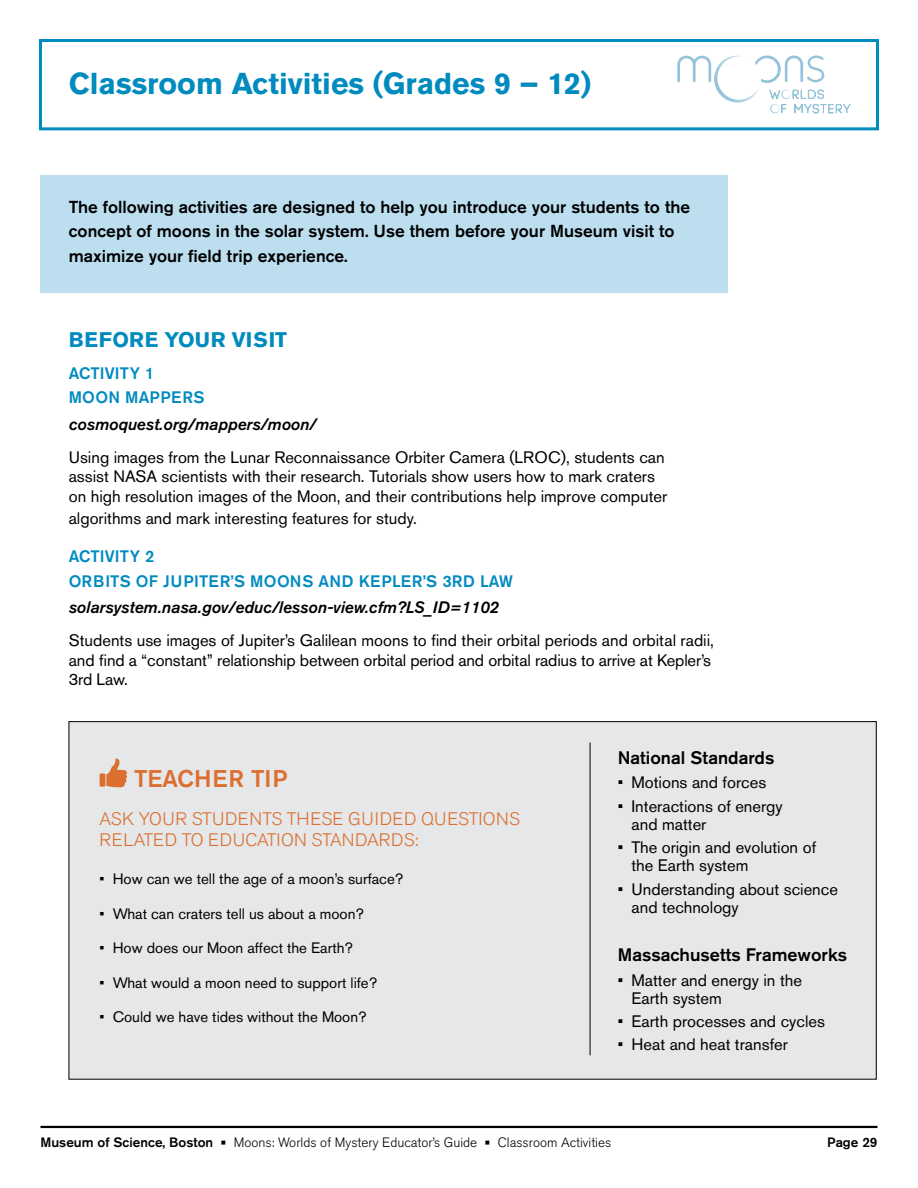
<style>
.page{position:relative;width:918px;height:1188px;background:#fff}
.page>*{position:absolute;margin:0;border:0;box-sizing:border-box;transform-origin:0 0}
.t1{font:700 30px "Akzidenz Grotesk BE";color:#008bbf}
.t2{font:500 24px "Akzidenz Grotesk BE";color:#dc6f30}
.t3{font:700 21px "Akzidenz Grotesk BE";letter-spacing:.01em;color:#008bbf}
.t4{font:300 18px "Akzidenz Grotesk BE";letter-spacing:.21em;color:#dc6f30}
.t5{font:500 18px "Akzidenz Grotesk BE";color:#000}
.t6{font:500 17.25px/24.8px "Akzidenz Grotesk BE";color:#000}
.t7{font:16.5px/18px "Akzidenz Grotesk BE";color:#000}
.t8{font:italic 500 16.5px "Akzidenz Grotesk BE";color:#000}
.t9{font:500 16.5px/24.8px "Akzidenz Grotesk BE";letter-spacing:.01em;color:#008bbf;text-align:right}
.t10{font:15px "Akzidenz Grotesk BE";color:#000}
.t11{font:300 13.5px "Akzidenz Grotesk BE";color:#000}
.t12{font:500 13.5px "Akzidenz Grotesk BE";color:#000}
.s1{font-weight:500}
.s2{font-size:18px}
</style>
<div class="page">
<hr style="left:40px;top:1126px;width:838px;height:2px;background:#000">
<svg style="left:677px;top:55px;width:173px;height:59px"></svg>
<div style="left:39px;top:39px;width:840px;height:91px;border:3px solid #008bbf"></div>
<div style="left:69px;top:722px;width:807px;height:357px;background:#e6e7e8"></div>
<div style="left:40px;top:176px;width:688px;height:117px;background:#bcdeef"></div>
<svg style="left:106px;top:758px;width:21px;height:30px"></svg>
<div style="left:100px;top:773px;width:5px;height:14px;background:#dc6f30"></div>
<hr style="left:590px;top:742px;width:1px;height:313px;background:#000">
<h1 class="t1" style="left:69px;top:67px;width:524px">Classroom Activities (Grades 9 – 12)</h1>
<p class="t6" style="left:69px;top:194px;width:623px">The following activities are designed to help you introduce your students to the concept of moons in the solar system. Use them before your Museum visit to maximize your field trip experience.</p>
<p class="t3" style="left:69px;top:328px;width:60px">BEFORE</p>
<p class="t3" style="left:165px;top:328px;width:31px">YOUR</p>
<p class="t3" style="left:232px;top:328px;width:57px">VISIT</p>
<p class="t9" style="left:69px;top:360px;width:20px">Activit</p>
<p class="t9" style="left:69px;top:360px;width:87px">y 1<br>Moon Mappers</p>
<p class="t8" style="left:69px;top:414px;width:249px">cosmoquest.org/mappers/moon/</p>
<p class="t7" style="left:69px;top:447px;width:600px;line-height:19.5px">Using images from the Lunar Reconnaissance Orbiter Camera (LROC), students can assist NASA scientists with their research. Tutorials show users how to mark craters on high resolution images of the Moon, and their contributions help improve computer</p>
<p class="t7" style="left:69px;top:509px;width:350px">algorithms and mark interesting features for study.</p>
<p class="t9" style="left:69px;top:544px;width:20px">Activit</p>
<p class="t9" style="left:130px;top:544px;width:26px">y 2</p>
<p class="t9" style="left:69px;top:569px;width:24px">Orbits</p>
<p class="t9" style="left:136px;top:569px;width:58px">of Jupiter</p>
<p class="t9" style="left:231px;top:569px;width:151px">’s Moons and Kepler</p>
<p class="t9" style="left:423px;top:569px;width:80px">’s 3rd Law</p>
<p class="t8" style="left:69px;top:598px;width:432px">solarsystem.nasa.gov/educ/lesson-view.cfm?LS_ID=1102</p>
<p class="t7" style="left:69px;top:631px;width:647px;line-height:19.5px">Students use images of Jupiter’s Galilean moons to find their orbital periods and orbital radii, and find a “constant” relationship between orbital period and orbital radius to arrive at Kepler’s<br>3rd Law.</p>
<h2 class="t2" style="left:134px;top:764px;width:30px">Teac</h2>
<h2 class="t2" style="left:194px;top:764px;width:82px">her Tip</h2>
<p class="t4" style="left:100px;top:808px;width:293px">ASK YOUR STUDENTS THESE G UIDED</p>
<p class="t4" style="left:421px;top:808px;width:101px">QUESTIONS</p>
<p class="t4" style="left:100px;top:830px;width:46px">RELATED</p>
<p class="t4" style="left:182px;top:830px;width:238px">TO ED UCATION STANDARDS:</p>
<p class="t10" style="left:100px;top:870px;width:305px">• How can we tell the age of a moon’s surface?</p>
<p class="t10" style="left:100px;top:904px;width:266px">• What can craters tell us about a moon?</p>
<p class="t10" style="left:100px;top:939px;width:255px">• How does our Moon affect the Earth?</p>
<p class="t10" style="left:100px;top:973px;width:279px">• What would a moon need to support life?</p>
<p class="t10" style="left:100px;top:1008px;width:269px">• Could we have tides without the Moon?</p>
<p class="t5" style="left:618px;top:746px;width:158px">National Standards</p>
<p class="t7" style="left:618px;top:774px;width:150px">• Motions and forces</p>
<p class="t7" style="left:632px;top:797px;width:153px;text-indent:-14px">• Interactions of energy and matter</p>
<p class="t7" style="left:632px;top:838px;width:186px;text-indent:-14px">• The origin and evolution of the Earth system</p>
<p class="t7" style="left:632px;top:880px;width:208px;text-indent:-14px">• Understanding about science and technology</p>
<p class="t5" style="left:618px;top:943px;width:231px">Massachusetts Frameworks</p>
<p class="t7" style="left:632px;top:971px;width:172px;text-indent:-14px">• Matter and energy in the<br>Earth system</p>
<p class="t7" style="left:618px;top:1012px;width:209px">• Earth processes and cycles</p>
<p class="t7" style="left:618px;top:1036px;width:172px">• Heat and heat transfer</p>
<p class="t11" style="left:40px;top:1135px;width:572px"><span class="s1">Museum of Science, Boston</span> <span class="s2">•</span> MOONS: WORLDS OF MYSTERY EDUCATOR’S GUIDE <span class="s2">•</span> CLASSROOM ACTIVITIES</p>
<p class="t12" style="left:827px;top:1134px;width:52px">Page 29</p>
</div>
